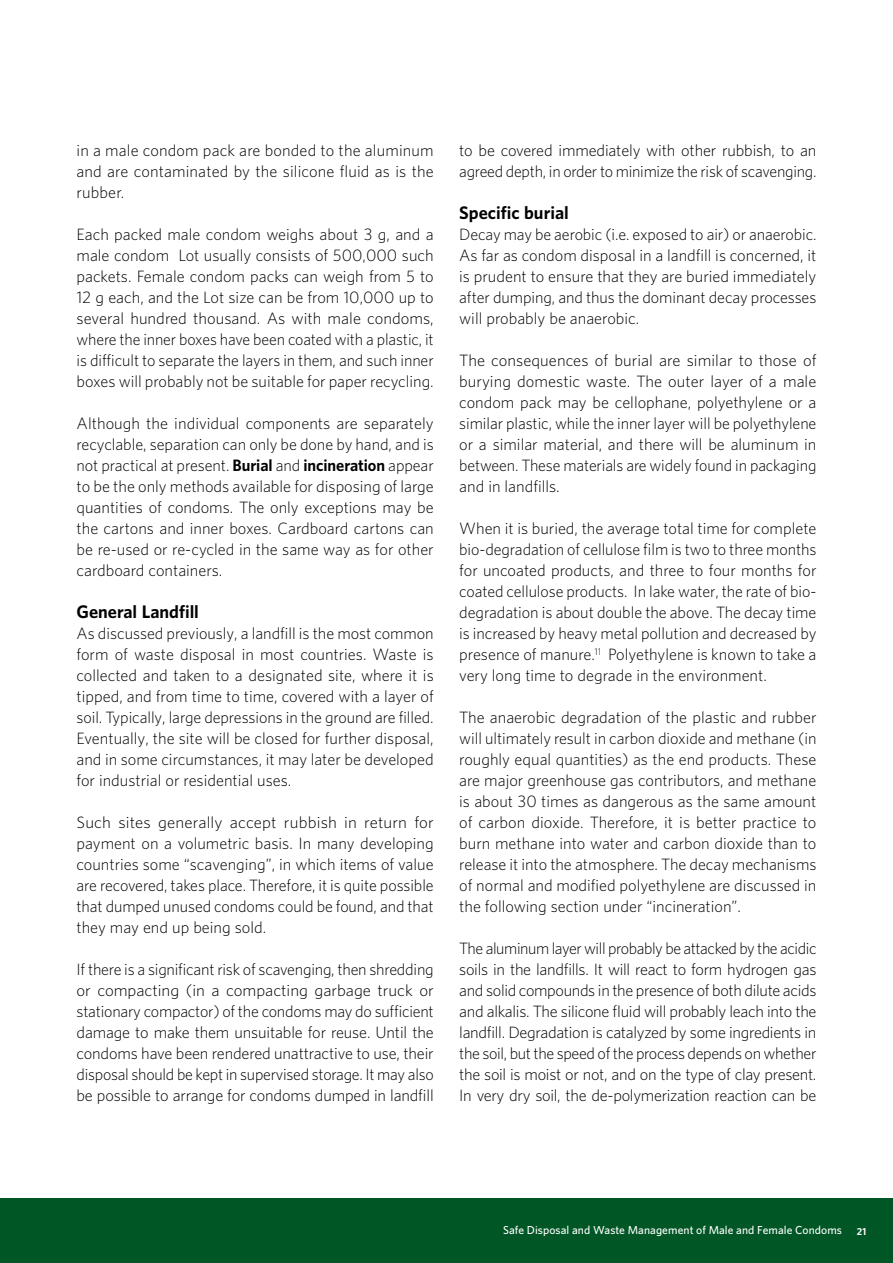
<style>
.page{position:relative;width:893px;height:1263px;background:#fff}
.page>*{position:absolute;margin:0;border:0;box-sizing:border-box;transform-origin:0 0}
.t1{font:700 16.5px "UNFPA";color:#000}
.t2{font:300 15px/21px "UNFPA";letter-spacing:-.005em;color:#000;text-align:justify}
.t3{font:600 10.5px "UNFPA";letter-spacing:.005em;color:#fff}
.t4{font:700 9px "UNFPA";color:#fff}
.s1{font-weight:700}
</style>
<div class="page">
<div style="left:0;top:1198px;width:893px;height:65px;background:#005625"></div>
<p class="t2" style="left:76px;top:139px;width:359px">in a male condom pack are bonded to the aluminum and are contaminated by the silicone fluid as is the rubber.</p>
<p class="t2" style="left:77px;top:223px;width:359px">Each packed male condom weighs about 3 g, and a male condom Lot usually consists of 500,000 such packets. Female condom packs can weigh from 5 to 12 g each, and the Lot size can be from 10,000 up to several hundred thousand. As with male condoms, where the inner boxes have been coated with a plastic, it is difficult to separate the layers in them, and such inner boxes will probably not be suitable for paper recycling.</p>
<p class="t2" style="left:77px;top:412px;width:359px">Although the individual components are separately recyclable, separation can only be done by hand, and is not practical at present. <span class="s1">Burial</span> and <span class="s1">incineration</span> appear to be the only methods available for disposing of large quantities of condoms. The only exceptions may be the cartons and inner boxes. Cardboard cartons can be re-used or re-cycled in the same way as for other cardboard containers.</p>
<p class="t1" style="left:77px;top:600px;width:124px">General Landfill</p>
<p class="t2" style="left:76px;top:622px;width:359px">As discussed previously, a landfill is the most common form of waste disposal in most countries. Waste is collected and taken to a designated site, where it is tipped, and from time to time, covered with a layer of soil. Typically, large depressions in the ground are filled.<br>Eventually, the site will be closed for further disposal, and in some circumstances, it may later be developed for industrial or residential uses.</p>
<p class="t2" style="left:76px;top:811px;width:359px">Such sites generally accept rubbish in return for payment on a volumetric basis. In many developing countries some “scavenging”, in which items of value are recovered, takes place. Therefore, it is quite possible that dumped unused condoms could be found, and that they may end up being sold.</p>
<p class="t2" style="left:77px;top:958px;width:359px">If there is a significant risk of scavenging, then shredding or compacting (in a compacting garbage truck or stationary compactor) of the condoms may do sufficient damage to make them unsuitable for reuse. Until the condoms have been rendered unattractive to use, their disposal should be kept in supervised storage. It may also be possible to arrange for condoms dumped in landfill</p>
<p class="t2" style="left:459px;top:139px;width:359px">to be covered immediately with other rubbish, to an agreed depth, in order to minimize the risk of scavenging.</p>
<p class="t1" style="left:459px;top:201px;width:111px">Specific burial</p>
<p class="t2" style="left:459px;top:223px;width:359px">Decay may be aerobic (i.e. exposed to air) or anaerobic.<br>As far as condom disposal in a landfill is concerned, it is prudent to ensure that they are buried immediately after dumping, and thus the dominant decay processes will probably be anaerobic.</p>
<p class="t2" style="left:459px;top:349px;width:359px">The consequences of burial are similar to those of burying domestic waste. The outer layer of a male condom pack may be cellophane, polyethylene or a similar plastic, while the inner layer will be polyethylene or a similar material, and there will be aluminum in between. These materials are widely found in packaging and in landfills.</p>
<p class="t2" style="left:459px;top:517px;width:359px">When it is buried, the average total time for complete bio-degradation of cellulose film is two to three months for uncoated products, and three to four months for coated cellulose products. In lake water, the rate of bio&shy;degradation is about double the above. The decay time is increased by heavy metal pollution and decreased by presence of manure.<sup>11</sup> Polyethylene is known to take a very long time to degrade in the environment.</p>
<p class="t2" style="left:459px;top:706px;width:359px">The anaerobic degradation of the plastic and rubber will ultimately result in carbon dioxide and methane (in roughly equal quantities) as the end products. These are major greenhouse gas contributors, and methane is about 30 times as dangerous as the same amount of carbon dioxide. Therefore, it is better practice to burn methane into water and carbon dioxide than to release it into the atmosphere. The decay mechanisms of normal and modified polyethylene are discussed in the following section under “incineration”.</p>
<p class="t2" style="left:459px;top:937px;width:359px">The aluminum layer will probably be attacked by the acidic soils in the landfills. It will react to form hydrogen gas and solid compounds in the presence of both dilute acids and alkalis. The silicone fluid will probably leach into the landfill. Degradation is catalyzed by some ingredients in the soil, but the speed of the process depends on whether the soil is moist or not, and on the type of clay present.<br>In very dry soil, the de-polymerization reaction can be</p>
<p class="t3" style="left:503px;top:1223px;width:340px">Safe Disposal and Waste Management of Male and Female Condoms</p>
<p class="t4" style="left:857px;top:1225px;width:11px">21</p>
</div>
